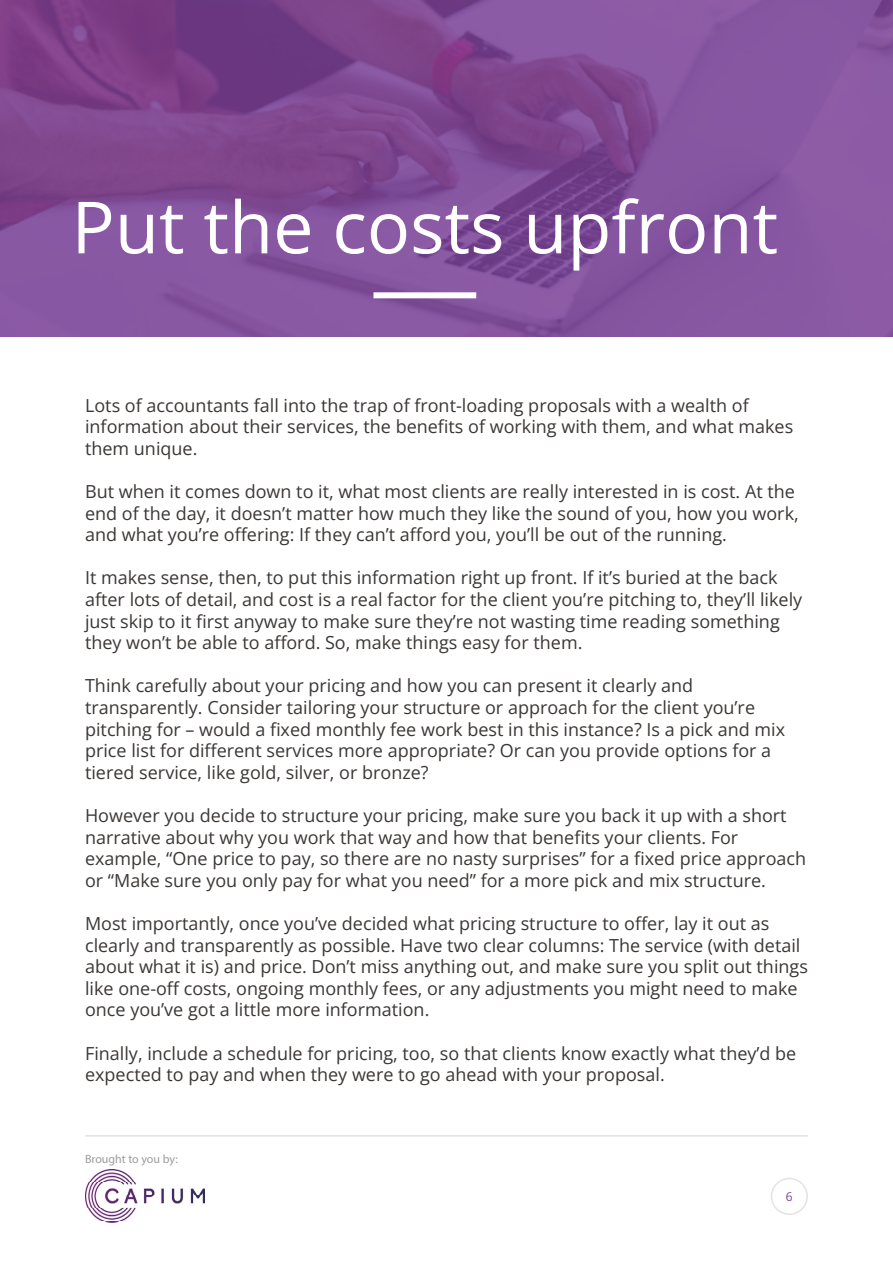
<style>
.page{position:relative;width:893px;height:1263px;background:#fff}
.page>*{position:absolute;margin:0;border:0;box-sizing:border-box;transform-origin:0 0}
.t1{font:72px "Open Sans";color:#fff}
.t2{font:18px/21.6px "Open Sans";color:#3b3735}
.t3{font:12px "Myriad Pro";color:#9d9d9c}
.t4{font:12px "Open Sans";color:#7c4096}
</style>
<div class="page">
<hr style="left:85px;top:1135px;width:723px;height:1px;background:#e3e3e3">
<img style="left:85px;top:1170px;width:119px;height:53px">
<div style="left:771px;top:1178px;width:37px;height:37px;border:2px solid #e3e3e3;border-radius:50%"></div>
<svg style="left:0;top:0;width:893px;height:337px;fill:#85549f"></svg>
<div style="left:373px;top:292px;width:103px;height:6px;background:#fff"></div>
<h1 class="t1" style="left:72px;top:178px;width:708px">Put the costs upfront</h1>
<p class="t2" style="left:85px;top:394px;width:710px">Lots of accountants fall into the trap of front-loading proposals with a wealth of information about their services, the benefits of working with them, and what makes them unique.</p>
<p class="t2" style="left:85px;top:480px;width:715px">But when it comes down to it, what most clients are really interested in is cost. At the end of the day, it doesn’t matter how much they like the sound of you, how you work, and what you’re offering: If they can’t afford you, you’ll be out of the running.</p>
<p class="t2" style="left:85px;top:566px;width:719px">It makes sense, then, to put this information right up front. If it’s buried at the back after lots of detail, and cost is a real factor for the client you’re pitching to, they’ll likely just skip to it first anyway to make sure they’re not wasting time reading something they won’t be able to afford. So, make things easy for them.</p>
<p class="t2" style="left:85px;top:674px;width:702px">Think carefully about your pricing and how you can present it clearly and transparently. Consider tailoring your structure or approach for the client you’re pitching for – would a fixed monthly fee work best in this instance? Is a pick and mix price list for different services more appropriate? Or can you provide options for a tiered service, like gold, silver, or bronze?</p>
<p class="t2" style="left:85px;top:804px;width:723px">However you decide to structure your pricing, make sure you back it up with a short narrative about why you work that way and how that benefits your clients. For example, “One price to pay, so there are no nasty surprises” for a fixed price approach or “Make sure you only pay for what you need” for a more pick and mix structure.</p>
<p class="t2" style="left:85px;top:912px;width:724px">Most importantly, once you’ve decided what pricing structure to offer, lay it out as clearly and transparently as possible. Have two clear columns: The service (with detail about what it is) and price. Don’t miss anything out, and make sure you split out things like one-off costs, ongoing monthly fees, or any adjustments you might need to make once you’ve got a little more information.</p>
<p class="t2" style="left:85px;top:1042px;width:713px">Finally, include a schedule for pricing, too, so that clients know exactly what they’d be expected to pay and when they were to go ahead with your proposal.</p>
<p class="t3" style="left:85px;top:1151px;width:94px">Brought to you by:</p>
<p class="t4" style="left:786px;top:1188px;width:9px">6</p>
</div>
